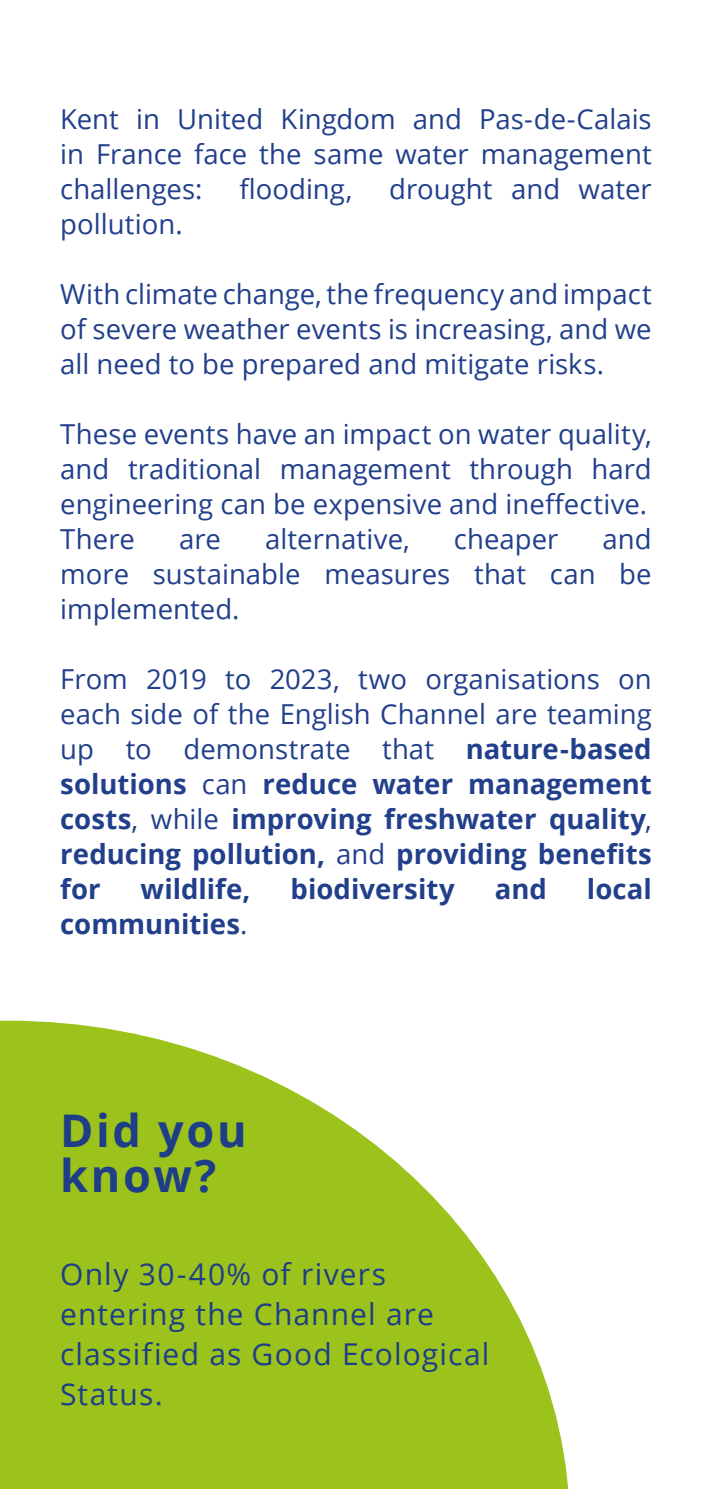
<style>
.page{position:relative;width:702px;height:1489px;background:#fff}
.page>*{position:absolute;margin:0;border:0;box-sizing:border-box;transform-origin:0 0}
.t1{font:700 45px/45px "Open Sans";letter-spacing:.06em;color:#1e3e87}
.t2{font:30px/40px "Open Sans";letter-spacing:.035em;color:#1e3e87}
.t3{font:27.5px/35px "Open Sans";color:#213f8b;text-align:justify}
.t4{font:700 27.5px/35px "Open Sans";color:#213f8b;text-align:justify}
.s1{font-weight:400}
</style>
<div class="page">
<svg style="left:0;top:1020px;width:569px;height:468px;fill:#9bc31c"></svg>
<p class="t3" style="left:60px;top:101px;width:593px">Kent in United Kingdom and Pas-de-Calais in France face the same water management challenges:</p>
<p class="t3" style="left:239px;top:171px;width:114px">flooding,</p>
<p class="t3" style="left:389px;top:171px;width:264px">drought and water</p>
<p class="t3" style="left:60px;top:206px;width:124px">pollution.</p>
<p class="t3" style="left:60px;top:276px;width:593px">With climate change, the frequency and impact of severe weather events is increasing, and we all need to be prepared and mitigate risks.</p>
<p class="t3" style="left:60px;top:416px;width:593px;text-align:left">These events have an impact on water quality, and traditional management through hard engineering can be expensive and ineffective.<br>There</p>
<p class="t3" style="left:60px;top:521px;width:593px;text-indent:542px">and more sustainable measures that can be implemented.</p>
<p class="t3" style="left:179px;top:521px;width:43px">are</p>
<p class="t3" style="left:265px;top:521px;width:146px">alternative,</p>
<p class="t3" style="left:454px;top:521px;width:106px">cheaper</p>
<p class="t4" style="left:60px;top:661px;width:593px"><span class="s1">From 2019 to 2023, two organisations on each side of the English Channel are teaming up to demonstrate that</span> nature-based solutions <span class="s1">can</span> reduce water management costs<span class="s1">, while</span> improving freshwater quality<span class="s1">, </span>reducing pollution, <span class="s1">and</span> providing benefits for</p>
<p class="t4" style="left:141px;top:871px;width:111px">wildlife,</p>
<p class="t4" style="left:290px;top:871px;width:166px">biodiversity</p>
<p class="t4" style="left:495px;top:871px;width:54px">and</p>
<p class="t4" style="left:587px;top:871px;width:66px">local</p>
<p class="t4" style="left:60px;top:906px;width:189px">communities<span class="s1">.</span></p>
<h1 class="t1" style="left:60px;top:1107px;width:188px">Did you know?</h1>
<p class="t2" style="left:60px;top:1252px;width:431px">Only 30-40% of rivers entering the Channel are classified as Good Ecological<br>Status.</p>
</div>
